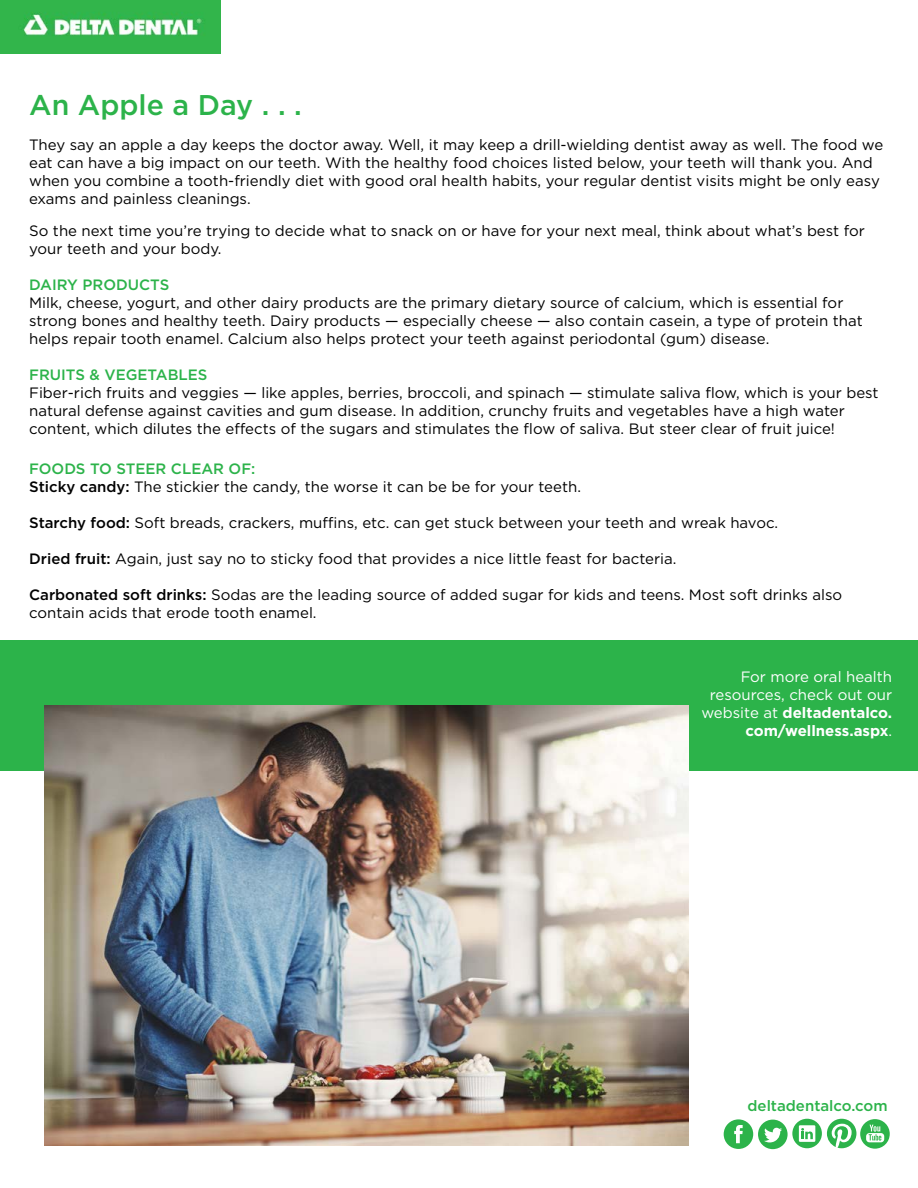
<style>
.page{position:relative;width:918px;height:1188px;background:#fff}
.page>*{position:absolute;margin:0;border:0;box-sizing:border-box;transform-origin:0 0}
.t1{font:500 28.5px "Gotham";color:#2cb34a}
.t2{font:15px/18px "Gotham";color:#000}
.t3{font:15px/18px "Gotham";color:#fff;text-align:right}
.t4{font:500 15px "Gotham";color:#2cb34a}
.s1{font-weight:500;color:#2cb34a}
.s2{font-weight:500}
.s3{font-weight:700}
</style>
<div class="page">
<div style="left:0;top:640px;width:918px;height:131px;background:#2cb34a"></div>
<img style="left:45px;top:705px;width:644px;height:441px">
<svg style="left:724px;top:1119px;width:166px;height:30px"></svg>
<img style="left:1px;top:0;width:220px;height:54px">
<p class="t1" style="left:29px;top:87px;width:274px">An Apple a Day . . .</p>
<p class="t2" style="left:29px;top:136px;width:856px">They say an apple a day keeps the doctor away. Well, it may keep a drill-wielding dentist away as well. The food we eat can have a big impact on our teeth. With the healthy food choices listed below, your teeth will thank you. And when you combine a tooth-friendly diet with good oral health habits, your regular dentist visits might be only easy exams and painless cleanings.</p>
<p class="t2" style="left:29px;top:221px;width:837px">So the next time you’re trying to decide what to snack on or have for your next meal, think about what’s best for your teeth and your body.</p>
<p class="t4" style="left:29px;top:275px;width:142px">DAIRY PRODUCTS</p>
<p class="t2" style="left:29px;top:293px;width:835px">Milk, cheese, yogurt, and other dairy products are the primary dietary source of calcium, which is essential for strong bones and healthy teeth. Dairy products — especially cheese — also contain casein, a type of protein that helps repair tooth enamel. Calcium also helps protect your teeth against periodontal (gum) disease.</p>
<p class="t4" style="left:29px;top:365px;width:180px">FRUITS &amp; VEGETABLES</p>
<p class="t2" style="left:29px;top:383px;width:851px">Fiber-rich fruits and veggies — like apples, berries, broccoli, and spinach — stimulate saliva flow, which is your best natural defense against cavities and gum disease. In addition, crunchy fruits and vegetables have a high water content, which dilutes the effects of the sugars and stimulates the flow of saliva. But steer clear of fruit juice!</p>
<p class="t2" style="left:29px;top:460px;width:553px"><span class="s1">FOODS TO STEER CLEAR OF:<br></span><span class="s2">Sticky candy:</span> The stickier the candy, the worse it can be be for your teeth.</p>
<p class="t2" style="left:29px;top:514px;width:751px"><span class="s2">Starchy food:</span> Soft breads, crackers, muffins, etc. can get stuck between your teeth and wreak havoc.</p>
<p class="t2" style="left:29px;top:550px;width:649px"><span class="s2">Dried fruit:</span> Again, just say no to sticky food that provides a nice little feast for bacteria.</p>
<p class="t2" style="left:29px;top:586px;width:815px"><span class="s2">Carbonated soft drinks:</span> Sodas are the leading source of added sugar for kids and teens. Most soft drinks also contain acids that erode tooth enamel.</p>
<p class="t3" style="left:701px;top:667px;width:192px">For more oral health resources, check out our website at <span class="s3">deltadentalco. com/wellness.aspx</span>.</p>
<p class="t4" style="left:748px;top:1096px;width:142px">deltadentalco.com</p>
</div>
